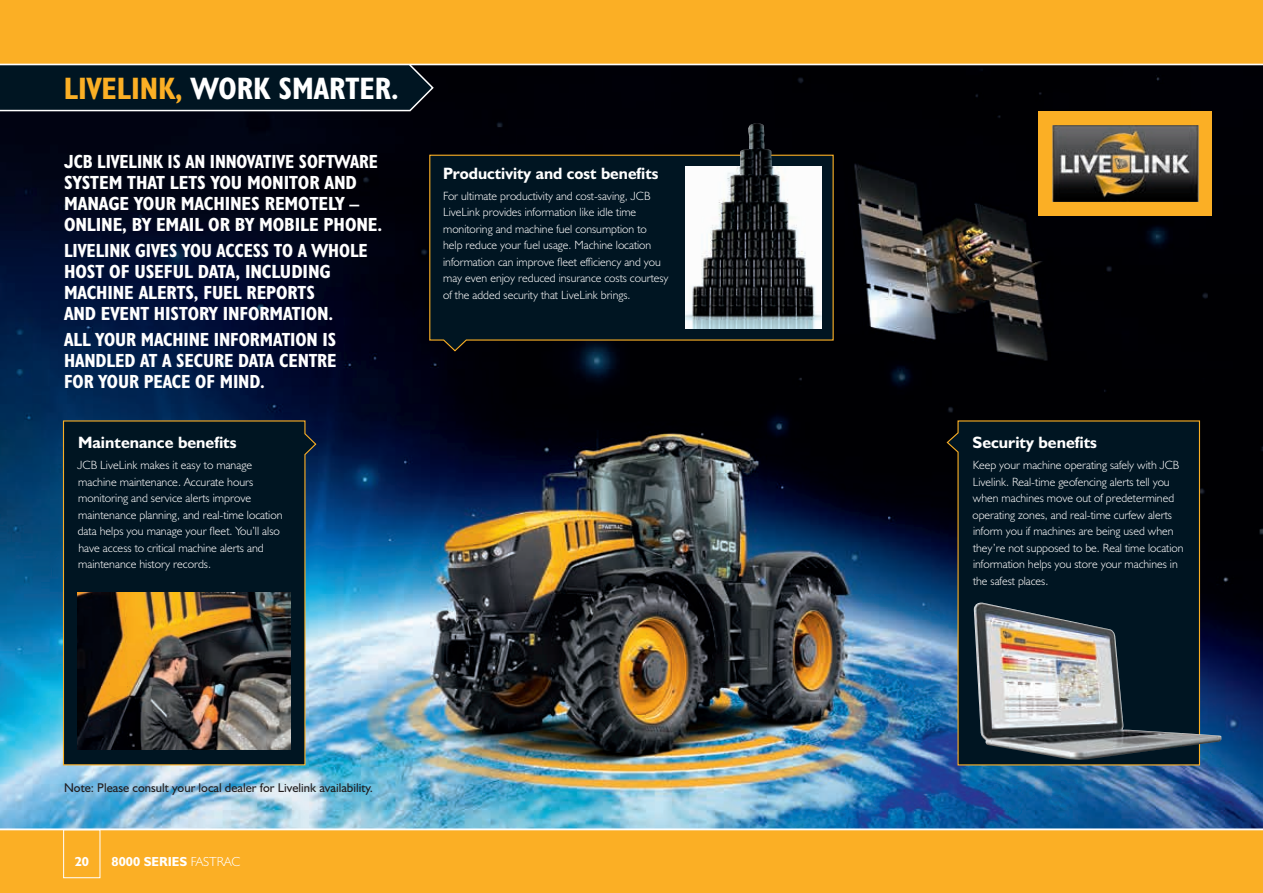
<style>
.page{position:relative;width:1263px;height:893px;background:#fff}
.page>*{position:absolute;margin:0;border:0;box-sizing:border-box;transform-origin:0 0}
.t1{font:31.2px "JCB Bold Condensed";color:#fff}
.t2{font:19.2px/21px "JCB Bold Condensed";letter-spacing:-.005em;color:#fff}
.t3{font:16.5px "JCB Bold";color:#fff}
.t4{font:13.2px "JCB Bold";color:#fff}
.t5{font:12.75px "JCB Roman";color:#231f20}
.t6{font:12px/16.5px "JCB Light";color:#fff}
.s1{color:#fbaf25}
.s2{font-family:"JCB Light"}
</style>
<div class="page">
<img style="left:0;top:65px;width:1263px;height:764px">
<svg style="left:62px;top:420px;width:255px;height:346px;background:#0c222e"></svg>
<svg style="left:946px;top:420px;width:254px;height:346px;background:#071b27"></svg>
<img style="left:77px;top:593px;width:213px;height:156px">
<img style="left:974px;top:603px;width:248px;height:157px">
<svg style="left:429px;top:154px;width:405px;height:198px;background:#05161f"></svg>
<img style="left:685px;top:166px;width:137px;height:163px">
<svg style="left:0;top:65px;width:435px;height:49px;background:#0a1c29"></svg>
<div style="left:0;top:829px;width:1263px;height:64px;background:#fbaf25"></div>
<hr style="left:0;top:829px;width:1263px;height:1px;background:#fff">
<div style="left:63px;top:829px;width:37px;height:49px;border:1px solid #fff"></div>
<img style="left:693px;top:123px;width:119px;height:192px">
<div style="left:0;top:0;width:1263px;height:64px;background:#fbaf25"></div>
<div style="left:1039px;top:111px;width:173px;height:105px;background:#fbaf25"></div>
<img style="left:1052px;top:125px;width:146px;height:77px">
<h1 class="t1" style="left:64px;top:69px;width:336px"><span class="s1">LIVELINK,</span> WORK SMARTER.</h1>
<h2 class="t2" style="left:64px;top:151px;width:320px">JCB LIVELINK IS AN INNOVATIVE SOFTWARE SYSTEM THAT LETS YOU MONITOR AND MANAGE YOUR MACHINES REMOTELY – ONLINE, BY EMAIL OR BY MOBILE PHONE.</h2>
<h2 class="t2" style="left:64px;top:240px;width:305px">LIVELINK GIVES YOU ACCESS TO A WHOLE<br>HOST OF USEFUL DATA, INCLUDING<br>MACHINE ALERTS, FUEL REPORTS<br>AND EVENT HISTORY INFORMATION.</h2>
<h2 class="t2" style="left:64px;top:328px;width:274px;text-align:justify">ALL YOUR MACHINE INFORMATION IS HANDLED AT A SECURE DATA CENTRE FOR YOUR PEACE OF MIND.</h2>
<h3 class="t3" style="left:78px;top:433px;width:160px">Maintenance benefits</h3>
<p class="t6" style="left:77px;top:457px;width:207px">JCB LiveLink makes it easy to manage machine maintenance. Accurate hours monitoring and service alerts improve maintenance planning, and real-time location data helps you manage your fleet. You’ll also have access to critical machine alerts and maintenance history records.</p>
<h3 class="t3" style="left:443px;top:163px;width:217px">Productivity and cost benefits</h3>
<p class="t6" style="left:443px;top:187px;width:227px">For ultimate productivity and cost-saving, JCB LiveLink provides information like idle time monitoring and machine fuel consumption to help reduce your fuel usage. Machine location information can improve fleet efficiency and you may even enjoy reduced insurance costs courtesy of the added security that LiveLink brings.</p>
<p class="t5" style="left:64px;top:780px;width:310px">Note: Please consult your local dealer for Livelink availability.</p>
<p class="t4" style="left:75px;top:853px;width:16px">20</p>
<p class="t4" style="left:112px;top:853px;width:130px">8000 SERIES <span class="s2">FASTRAC</span></p>
<h3 class="t3" style="left:972px;top:433px;width:126px">Security benefits</h3>
<p class="t6" style="left:972px;top:457px;width:213px">Keep your machine operating safely with JCB Livelink. Real-time geofencing alerts tell you when machines move out of predetermined operating zones, and real-time curfew alerts inform you if machines are being used when they’re not supposed to be. Real time location information helps you store your machines in the safest places.</p>
</div>
